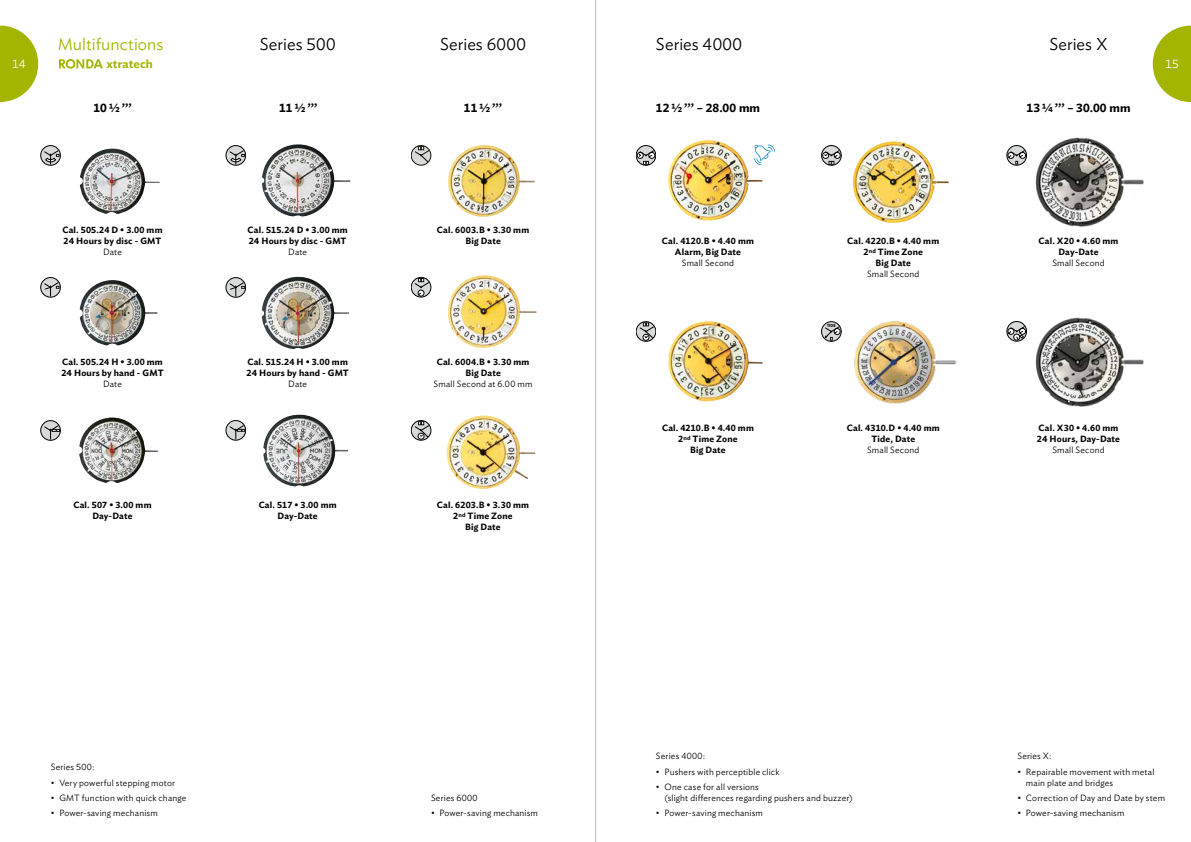
<style>
.page{position:relative;width:1191px;height:842px;background:#fff}
.page>*{position:absolute;margin:0;border:0;box-sizing:border-box;transform-origin:0 0}
.t1{font:300 17px "Ideal Sans";letter-spacing:.005em;color:#000}
.t2{font:300 17px "Ideal Sans";color:#a4b500}
.t3{font:600 12px "Ideal Sans";letter-spacing:.015em;color:#000}
.t4{font:600 12px "Ideal Sans";letter-spacing:.01em;color:#a4b500}
.t5{font:300 12px "Ideal Sans";color:#fff}
.t6{font:600 9px/11px "Ideal Sans";letter-spacing:.02em;color:#000;text-align:center}
.t7{font:300 9px/11px "Ideal Sans";letter-spacing:.02em;color:#000}
.t8{font:600 4.4px "Futura BQ";color:#000}
</style>
<div class="page">
<svg style="left:0;top:25px;width:39px;height:77px"></svg>
<svg style="left:1152px;top:25px;width:39px;height:77px"></svg>
<img style="left:446px;top:415px;width:89px;height:74px">
<img style="left:668px;top:140px;width:94px;height:81px">
<img style="left:668px;top:321px;width:94px;height:81px">
<img style="left:853px;top:142px;width:95px;height:81px">
<img style="left:1035px;top:317px;width:109px;height:90px">
<img style="left:1035px;top:137px;width:109px;height:90px">
<img style="left:854px;top:321px;width:102px;height:83px">
<svg style="left:411px;top:420px;width:20px;height:20px"></svg>
<div style="left:411px;top:420px;width:20px;height:20px;border:1px solid #000;border-radius:50%"></div>
<svg style="left:414px;top:421px;width:16px;height:18px"></svg>
<svg style="left:41px;top:421px;width:19px;height:19px"></svg>
<div style="left:41px;top:420px;width:19px;height:20px;border:1px solid #000;border-radius:50%"></div>
<svg style="left:43px;top:424px;width:17px;height:15px"></svg>
<svg style="left:226px;top:420px;width:20px;height:20px"></svg>
<div style="left:226px;top:420px;width:20px;height:20px;border:1px solid #000;border-radius:50%"></div>
<svg style="left:228px;top:424px;width:17px;height:15px"></svg>
<svg style="left:41px;top:146px;width:19px;height:19px"></svg>
<div style="left:41px;top:145px;width:19px;height:20px;border:1px solid #000;border-radius:50%"></div>
<svg style="left:43px;top:149px;width:17px;height:15px"></svg>
<svg style="left:636px;top:146px;width:20px;height:19px"></svg>
<div style="left:636px;top:145px;width:20px;height:20px;border:1px solid #000;border-radius:50%"></div>
<svg style="left:637px;top:149px;width:18px;height:16px"></svg>
<svg style="left:226px;top:146px;width:20px;height:19px"></svg>
<div style="left:226px;top:145px;width:20px;height:20px;border:1px solid #000;border-radius:50%"></div>
<svg style="left:228px;top:149px;width:17px;height:15px"></svg>
<svg style="left:821px;top:146px;width:20px;height:19px"></svg>
<div style="left:821px;top:145px;width:20px;height:20px;border:1px solid #000;border-radius:50%"></div>
<svg style="left:822px;top:149px;width:18px;height:16px"></svg>
<svg style="left:226px;top:278px;width:20px;height:19px"></svg>
<div style="left:226px;top:277px;width:20px;height:20px;border:1px solid #000;border-radius:50%"></div>
<svg style="left:228px;top:281px;width:17px;height:15px"></svg>
<svg style="left:821px;top:322px;width:20px;height:19px"></svg>
<div style="left:821px;top:322px;width:20px;height:19px;border:1px solid #000;border-radius:50%"></div>
<svg style="left:824px;top:325px;width:16px;height:15px"></svg>
<svg style="left:41px;top:277px;width:19px;height:20px"></svg>
<div style="left:41px;top:277px;width:19px;height:20px;border:1px solid #000;border-radius:50%"></div>
<svg style="left:43px;top:281px;width:17px;height:15px"></svg>
<div style="left:636px;top:322px;width:20px;height:19px;border:1px solid #000;border-radius:50%"></div>
<svg style="left:638px;top:323px;width:17px;height:17px"></svg>
<svg style="left:411px;top:146px;width:20px;height:19px"></svg>
<div style="left:411px;top:145px;width:20px;height:20px;border:1px solid #141105;border-radius:50%"></div>
<svg style="left:414px;top:147px;width:16px;height:15px"></svg>
<svg style="left:1007px;top:146px;width:19px;height:19px"></svg>
<div style="left:1006px;top:145px;width:20px;height:20px;border:1px solid #000;border-radius:50%"></div>
<svg style="left:1007px;top:149px;width:19px;height:15px"></svg>
<svg style="left:411px;top:277px;width:20px;height:20px"></svg>
<div style="left:411px;top:277px;width:20px;height:20px;border:1px solid #000;border-radius:50%"></div>
<svg style="left:414px;top:278px;width:16px;height:18px"></svg>
<svg style="left:1007px;top:321px;width:19px;height:20px"></svg>
<div style="left:1006px;top:321px;width:20px;height:20px;border:1px solid #000;border-radius:50%"></div>
<svg style="left:1007px;top:325px;width:19px;height:15px"></svg>
<svg style="left:59px;top:59px;width:44px;height:10px"></svg>
<img style="left:79px;top:417px;width:79px;height:66px">
<img style="left:263px;top:414px;width:85px;height:72px">
<img style="left:80px;top:148px;width:79px;height:66px">
<img style="left:262px;top:144px;width:88px;height:73px">
<img style="left:80px;top:280px;width:78px;height:65px">
<img style="left:262px;top:276px;width:87px;height:73px">
<img style="left:448px;top:145px;width:86px;height:72px">
<img style="left:447px;top:275px;width:89px;height:73px">
<svg style="left:754px;top:145px;width:20px;height:20px"></svg>
<svg style="left:595px;top:0;width:1px;height:842px"></svg>
<h1 class="t2" style="left:58px;top:31px;width:107px">Multifunctions</h1>
<h1 class="t1" style="left:656px;top:31px;width:87px">Series 4000</h1>
<h1 class="t1" style="left:1049px;top:31px;width:60px">Series X</h1>
<h1 class="t1" style="left:260px;top:31px;width:77px">Series 500</h1>
<h1 class="t1" style="left:440px;top:31px;width:87px">Series 6000</h1>
<h2 class="t5" style="left:12px;top:55px;width:15px">14</h2>
<h2 class="t4" style="left:106px;top:55px;width:48px">xtratech</h2>
<h2 class="t5" style="left:1165px;top:55px;width:15px">15</h2>
<h2 class="t3" style="left:93px;top:99px;width:40px">10½ ’’’</h2>
<h2 class="t3" style="left:279px;top:99px;width:40px">11½ ’’’</h2>
<h2 class="t3" style="left:464px;top:99px;width:40px">11½ ’’’</h2>
<h2 class="t3" style="left:656px;top:99px;width:106px">12½ ’’’ – 28.00 mm</h2>
<h2 class="t3" style="left:1026px;top:99px;width:106px">13¼ ’’’ – 30.00 mm</h2>
<p class="t6" style="left:62px;top:224px;width:102px;text-align:left">Cal. 505.24 D • 3.00 mm<br>24 Hours by disc - GMT</p>
<p class="t7" style="left:103px;top:246px;width:20px">Date</p>
<p class="t6" style="left:248px;top:224px;width:102px;text-align:left">Cal. 515.24 D • 3.00 mm<br>24 Hours by disc - GMT</p>
<p class="t7" style="left:288px;top:246px;width:20px">Date</p>
<p class="t6" style="left:437px;top:224px;width:94px">Cal. 6003.B • 3.30 mm<br>Big Date</p>
<p class="t6" style="left:662px;top:235px;width:94px">Cal. 4120.B • 4.40 mm<br>Alarm, Big Date</p>
<p class="t7" style="left:682px;top:257px;width:54px">Small Second</p>
<p class="t6" style="left:847px;top:235px;width:94px">Cal. 4220.B • 4.40 mm<br>2<sup>nd</sup> Time Zone<br>Big Date</p>
<p class="t7" style="left:867px;top:268px;width:54px">Small Second</p>
<p class="t6" style="left:1038px;top:235px;width:81px">Cal. X20 • 4.60 mm<br>Day-Date</p>
<p class="t7" style="left:1052px;top:257px;width:54px">Small Second</p>
<p class="t8" style="left:827px;top:323px;width:10px">TIDE</p>
<p class="t6" style="left:61px;top:356px;width:104px;text-align:left">Cal. 505.24 H • 3.00 mm<br>24 Hours by hand - GMT</p>
<p class="t7" style="left:103px;top:378px;width:20px">Date</p>
<p class="t6" style="left:246px;top:356px;width:104px;text-align:left">Cal. 515.24 H • 3.00 mm<br>24 Hours by hand - GMT</p>
<p class="t7" style="left:288px;top:378px;width:20px">Date</p>
<p class="t6" style="left:437px;top:356px;width:94px">Cal. 6004.B • 3.30 mm<br>Big Date</p>
<p class="t7" style="left:434px;top:378px;width:100px">Small Second at 6.00 mm</p>
<p class="t6" style="left:662px;top:422px;width:93px">Cal. 4210.B • 4.40 mm<br>2<sup>nd</sup> Time Zone<br>Big Date</p>
<p class="t6" style="left:847px;top:422px;width:94px">Cal. 4310.D • 4.40 mm<br>Tide, Date</p>
<p class="t7" style="left:867px;top:444px;width:54px">Small Second</p>
<p class="t6" style="left:1037px;top:422px;width:85px;text-align:left">Cal. X30 • 4.60 mm<br>24 Hours, Day-Date</p>
<p class="t7" style="left:1052px;top:444px;width:54px">Small Second</p>
<p class="t6" style="left:73px;top:499px;width:80px">Cal. 507 • 3.00 mm<br>Day-Date</p>
<p class="t6" style="left:259px;top:499px;width:79px">Cal. 517 • 3.00 mm<br>Day-Date</p>
<p class="t6" style="left:437px;top:499px;width:94px">Cal. 6203.B • 3.30 mm<br>2<sup>nd</sup> Time Zone<br>Big Date</p>
<p class="t7" style="left:51px;top:761px;width:45px">Series 500:</p>
<p class="t7" style="left:51px;top:776px;width:126px">• Very powerful stepping motor</p>
<p class="t7" style="left:51px;top:792px;width:137px">• GMT function with quick change</p>
<p class="t7" style="left:51px;top:807px;width:108px">• Power-saving mechanism</p>
<p class="t7" style="left:431px;top:792px;width:48px">Series 6000</p>
<p class="t7" style="left:431px;top:807px;width:108px">• Power-saving mechanism</p>
<p class="t7" style="left:656px;top:750px;width:51px">Series 4000:</p>
<p class="t7" style="left:656px;top:765px;width:125px">• Pushers with perceptible click</p>
<p class="t7" style="left:664px;top:781px;width:190px;text-indent:-9px">• One case for all versions<br>(slight differences regarding pushers and buzzer)</p>
<p class="t7" style="left:656px;top:807px;width:108px">• Power-saving mechanism</p>
<p class="t7" style="left:1017px;top:750px;width:36px">Series X:</p>
<p class="t7" style="left:1026px;top:765px;width:130px;text-indent:-9px">• Repairable movement with metal main plate and bridges</p>
<p class="t7" style="left:1017px;top:792px;width:149px">• Correction of Day and Date by stem</p>
<p class="t7" style="left:1017px;top:807px;width:108px">• Power-saving mechanism</p>
</div>
